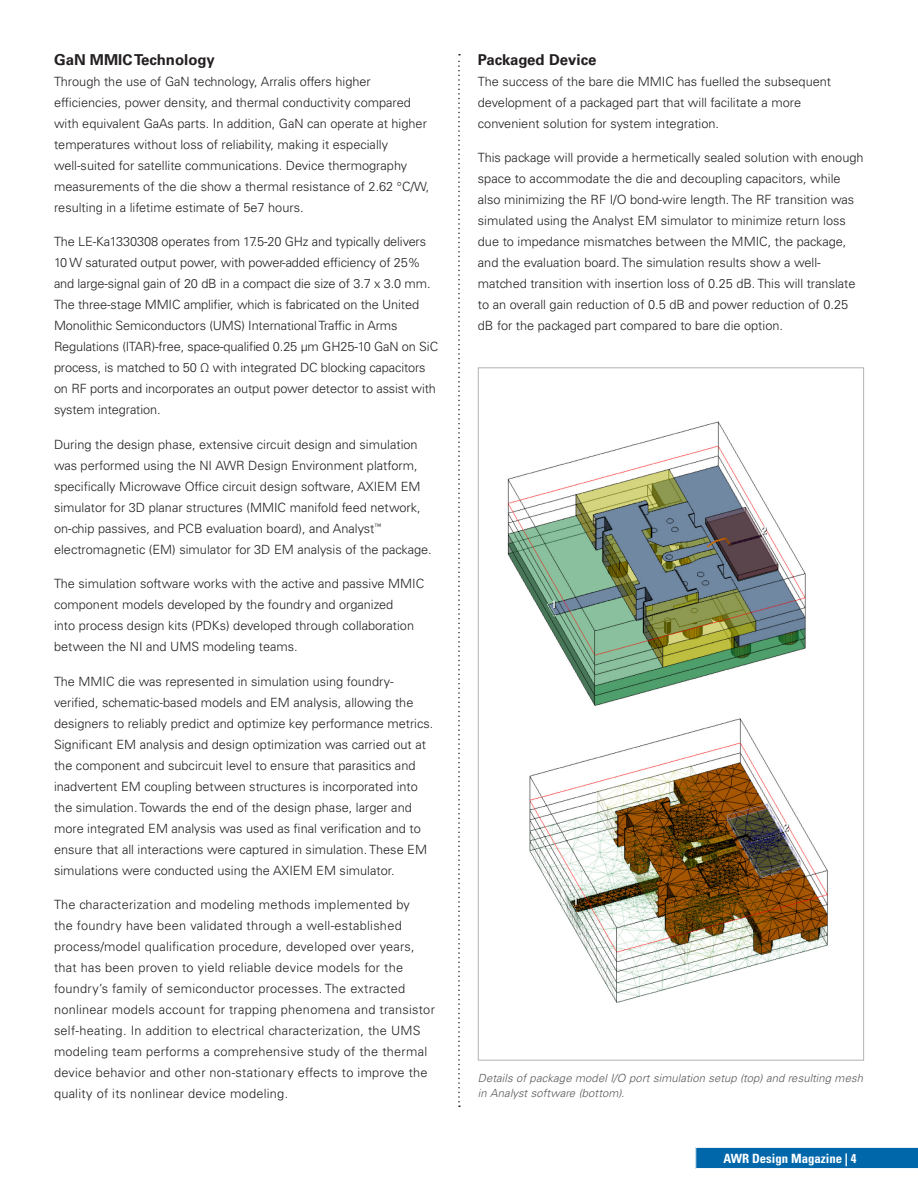
<style>
.page{position:relative;width:918px;height:1188px;background:#fff}
.page>*{position:absolute;margin:0;border:0;box-sizing:border-box;transform-origin:0 0}
.Body{font:700 15px "Univers LT Std";color:#231f20}
.Body-2{font:300 12.75px/21px "Univers LT Std";color:#231f20}
.Body-3{font:300 12.75px/21px "Univers LT Std";letter-spacing:.02em;color:#231f20}
.t1{font:700 condensed 12.75px "Univers LT Std";color:#fff}
.t2{font:italic 300 11.25px/15px "Univers LT Std";letter-spacing:.01em;color:#57585a}
</style>
<div class="page">
<svg style="left:458px;top:54px;width:2px;height:1053px"></svg>
<img style="left:507px;top:421px;width:321px;height:582px">
<svg style="left:695px;top:1147px;width:223px;height:22px;background:#1674b1"></svg>
<p class="Body" style="left:54px;top:51px;width:162px">GaN MMIC Technology</p>
<p class="Body-2" style="left:54px;top:71px;width:377px">Through the use of GaN technology, Arralis offers higher efficiencies, power density, and thermal conductivity compared with equivalent GaAs parts. In addition, GaN can operate at higher temperatures without loss of reliability, making it especially well-suited for satellite communications. Device thermography measurements of the die show a thermal resistance of 2.62 °C/W, resulting in a lifetime estimate of 5e7 hours.</p>
<p class="Body-2" style="left:54px;top:231px;width:386px">The LE-Ka1330308 operates from 17.5-20 GHz and typically delivers 10 W saturated output power, with power-added efficiency of 25% and large-signal gain of 20 dB in a compact die size of 3.7 x 3.0 mm.<br>The three-stage MMIC amplifier, which is fabricated on the United Monolithic Semiconductors (UMS) International Traffic in Arms Regulations (ITAR)-free, space-qualified 0.25 μm GH25-10 GaN on SiC process, is matched to 50 Ω with integrated DC blocking capacitors on RF ports and incorporates an output power detector to assist with system integration.</p>
<p class="Body-2" style="left:54px;top:434px;width:379px">During the design phase, extensive circuit design and simulation was performed using the NI AWR Design Environment platform, specifically Microwave Office circuit design software, AXIEM EM simulator for 3D planar structures (MMIC manifold feed network, on-chip passives, and PCB evaluation board), and Analyst<sup>™ </sup>electromagnetic (EM) simulator for 3D EM analysis of the package.</p>
<p class="Body-2" style="left:54px;top:573px;width:372px">The simulation software works with the active and passive MMIC component models developed by the foundry and organized<br>into process design kits (PDKs) developed through collaboration between the NI and UMS modeling teams.</p>
<p class="Body-2" style="left:54px;top:671px;width:381px">The MMIC die was represented in simulation using foundry&shy;verified, schematic-based models and EM analysis, allowing the designers to reliably predict and optimize key performance metrics.<br>Significant EM analysis and design optimization was carried out at the component and subcircuit level to ensure that parasitics and inadvertent EM coupling between structures is incorporated into the simulation. Towards the end of the design phase, larger and more integrated EM analysis was used as final verification and to ensure that all interactions were captured in simulation. These EM simulations were conducted using the AXIEM EM simulator.</p>
<p class="Body-3" style="left:54px;top:894px;width:382px">The characterization and modeling methods implemented by<br>the foundry have been validated through a well-established process/model qualification procedure, developed over years, that has been proven to yield reliable device models for the foundry’s family of semiconductor processes. The extracted nonlinear models account for trapping phenomena and transistor self-heating. In addition to electrical characterization, the UMS modeling team performs a comprehensive study of the thermal device behavior and other non-stationary effects to improve the quality of its nonlinear device modeling.</p>
<p class="Body" style="left:478px;top:51px;width:120px">Packaged Device</p>
<p class="Body-2" style="left:478px;top:71px;width:355px">The success of the bare die MMIC has fuelled the subsequent development of a packaged part that will facilitate a more convenient solution for system integration.</p>
<p class="Body-2" style="left:478px;top:147px;width:387px">This package will provide a hermetically sealed solution with enough space to accommodate the die and decoupling capacitors, while also minimizing the RF I/O bond-wire length. The RF transition was simulated using the Analyst EM simulator to minimize return loss due to impedance mismatches between the MMIC, the package, and the evaluation board. The simulation results show a well&shy;matched transition with insertion loss of 0.25 dB. This will translate to an overall gain reduction of 0.5 dB and power reduction of 0.25 dB for the packaged part compared to bare die option.</p>
<p class="t2" style="left:478px;top:1070px;width:387px">Details of package model I/O port simulation setup (top) and resulting mesh in Analyst software (bottom).</p>
<p class="t1" style="left:724px;top:1150px;width:135px">AWR Design Magazine | 4</p>
</div>
